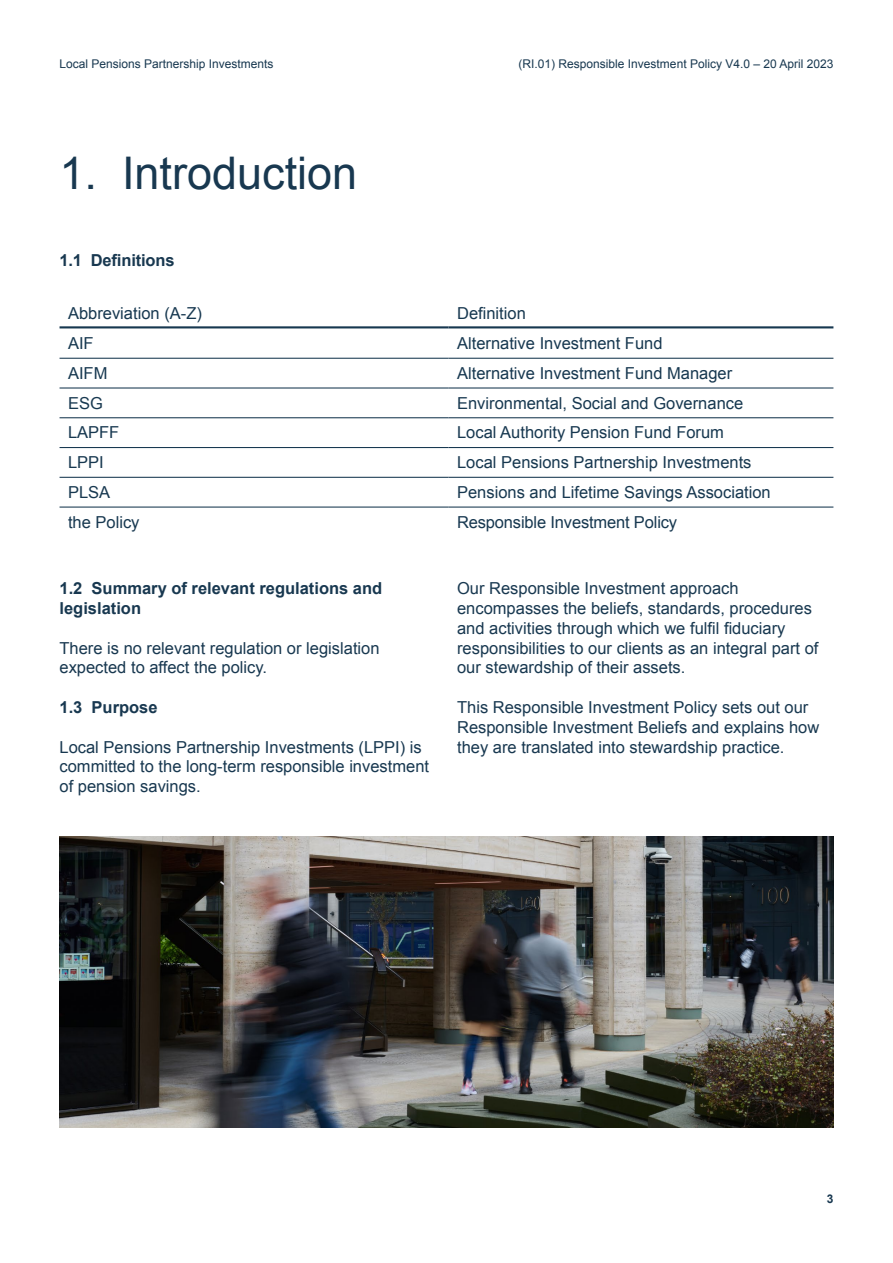
<style>
.page{position:relative;width:893px;height:1263px;background:#fff}
.page>*{position:absolute;margin:0;border:0;box-sizing:border-box;transform-origin:0 0}
.t1{font:45px "Arial";color:#183850}
.t2{font:16.5px/19.8px "Arial";color:#183850}
.t3{font:16.5px "Arial";color:#173850}
.t4{font:700 16.5px/19.8px "Arial";color:#183850}
.t5{font:12px "Arial";color:#183850}
.t6{font:700 12px "Arial";color:#183850}
</style>
<div class="page">
<hr style="left:60px;top:326px;width:389px;height:2px;background:#173850">
<hr style="left:449px;top:326px;width:384px;height:2px;background:#173850">
<hr style="left:60px;top:358px;width:389px;height:1px;background:#173850">
<hr style="left:449px;top:358px;width:384px;height:1px;background:#173850">
<hr style="left:60px;top:387px;width:389px;height:1px;background:#173850">
<hr style="left:449px;top:387px;width:384px;height:1px;background:#173850">
<hr style="left:60px;top:417px;width:389px;height:1px;background:#173850">
<hr style="left:449px;top:417px;width:384px;height:1px;background:#173850">
<hr style="left:60px;top:447px;width:389px;height:1px;background:#173850">
<hr style="left:449px;top:447px;width:384px;height:1px;background:#173850">
<hr style="left:60px;top:477px;width:389px;height:1px;background:#173850">
<hr style="left:449px;top:477px;width:384px;height:1px;background:#173850">
<hr style="left:60px;top:506px;width:389px;height:2px;background:#173850">
<hr style="left:449px;top:506px;width:384px;height:2px;background:#173850">
<img style="left:60px;top:836px;width:773px;height:291px">
<p class="t5" style="left:60px;top:56px;width:216px">Local Pensions Partnership Investments</p>
<p class="t5" style="left:519px;top:56px;width:316px">(RI.01) Responsible Investment Policy V4.0 – 20 April 2023</p>
<h1 class="t1" style="left:60px;top:144px;width:299px">1. Introduction</h1>
<p class="t4" style="left:60px;top:251px;width:117px">1.1 Definitions</p>
<p class="t3" style="left:68px;top:302px;width:135px">Abbreviation (A-Z)</p>
<p class="t3" style="left:457px;top:302px;width:70px">Definition</p>
<p class="t3" style="left:68px;top:332px;width:27px">AIF</p>
<p class="t3" style="left:457px;top:332px;width:207px">Alternative Investment Fund</p>
<p class="t3" style="left:68px;top:362px;width:41px">AIFM</p>
<p class="t3" style="left:457px;top:362px;width:277px">Alternative Investment Fund Manager</p>
<p class="t3" style="left:68px;top:392px;width:36px">ESG</p>
<p class="t3" style="left:457px;top:392px;width:288px">Environmental, Social and Governance</p>
<p class="t3" style="left:68px;top:422px;width:53px">LAPFF</p>
<p class="t3" style="left:457px;top:422px;width:268px">Local Authority Pension Fund Forum</p>
<p class="t3" style="left:68px;top:451px;width:37px">LPPI</p>
<p class="t3" style="left:457px;top:451px;width:296px">Local Pensions Partnership Investments</p>
<p class="t3" style="left:68px;top:481px;width:44px">PLSA</p>
<p class="t3" style="left:457px;top:481px;width:315px">Pensions and Lifetime Savings Association</p>
<p class="t3" style="left:68px;top:511px;width:73px">the Policy</p>
<p class="t3" style="left:457px;top:511px;width:222px">Responsible Investment Policy</p>
<p class="t4" style="left:60px;top:579px;width:324px">1.2 Summary of relevant regulations and legislation</p>
<p class="t2" style="left:60px;top:638px;width:322px">There is no relevant regulation or legislation expected to affect the policy.</p>
<p class="t4" style="left:60px;top:698px;width:100px">1.3 Purpose</p>
<p class="t2" style="left:60px;top:737px;width:371px">Local Pensions Partnership Investments (LPPI) is committed to the long-term responsible investment of pension savings.</p>
<p class="t2" style="left:457px;top:579px;width:363px">Our Responsible Investment approach encompasses the beliefs, standards, procedures and activities through which we fulfil fiduciary responsibilities to our clients as an integral part of our stewardship of their assets.</p>
<p class="t2" style="left:457px;top:697px;width:364px">This Responsible Investment Policy sets out our<br>Responsible Investment Beliefs and explains how they are translated into stewardship practice.</p>
<p class="t6" style="left:827px;top:1191px;width:8px">3</p>
</div>
